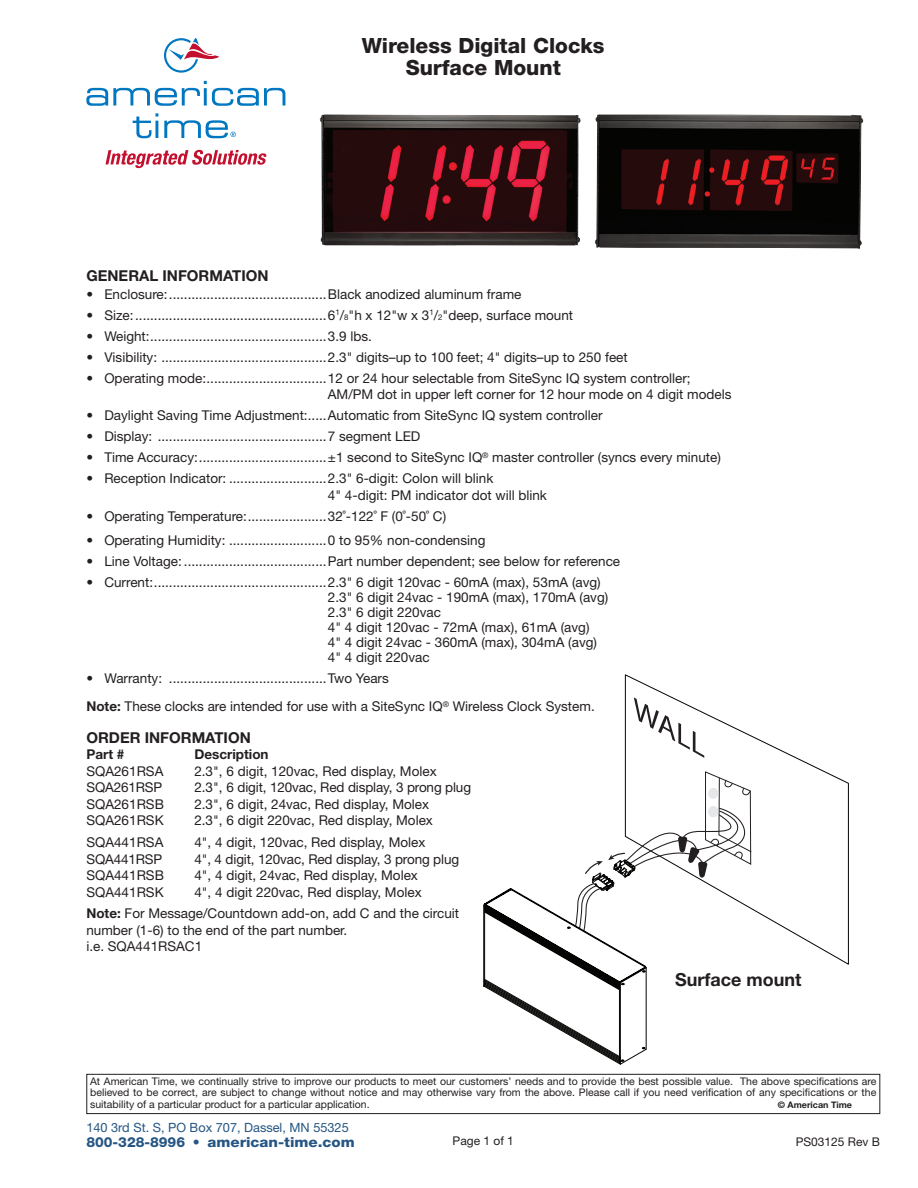
<style>
.page{position:relative;width:918px;height:1188px;background:#fff}
.page>*{position:absolute;margin:0;border:0;box-sizing:border-box;transform-origin:0 0}
.t1{font:800 21px/22.5px "Helvetica Neue LT Std";color:#231f20;text-align:center}
.t2{font:700 18px "Helvetica Neue LT Std";color:#231f20}
.t3{font:700 15px "Helvetica Neue LT Std";color:#231f20}
.t4{font:800 13.8px "Helvetica Neue LT Std";color:#255683}
.t5{font:13.5px/15px "Helvetica Neue LT Std";color:#231f20}
.t6{font:700 13.5px "Helvetica Neue LT Std";color:#231f20}
.t7{font:12.75px "Helvetica Neue LT Std";color:#255683}
.t8{font:12px "Helvetica Neue LT Std";color:#231f20}
.t9{font:10.5px/11.2px "Helvetica Neue LT Std";color:#231f20;text-align:justify}
.t10{font:700 9px "Helvetica Neue LT Std";color:#231f20}
.s1{font-size:7.8px}
.s2{font-weight:700}
.s3{font-weight:400}
</style>
<div class="page">
<svg style="left:164px;top:38px;width:55px;height:35px"></svg>
<svg style="left:86px;top:81px;width:199px;height:25px"></svg>
<svg style="left:133px;top:113px;width:25px;height:25px"></svg>
<svg style="left:106px;top:150px;width:161px;height:18px"></svg>
<svg style="left:164px;top:120px;width:72px;height:18px"></svg>
<img style="left:320px;top:114px;width:261px;height:132px">
<svg style="left:625px;top:675px;width:224px;height:290px"></svg>
<svg style="left:634px;top:697px;width:70px;height:61px"></svg>
<svg style="left:483px;top:771px;width:274px;height:294px"></svg>
<div style="left:86px;top:1074px;width:794px;height:40px;border:1px solid #231f20"></div>
<img style="left:595px;top:114px;width:268px;height:135px">
<h1 class="t1" style="left:362px;top:34px;width:244px">Wireless Digital Clocks<br>Surface Mount</h1>
<p class="t3" style="left:86px;top:266px;width:184px">GENERAL INFORMATION</p>
<p class="t5" style="left:86px;top:286px;width:437px">• Enclosure:..........................................Black anodized aluminum frame</p>
<p class="t5" style="left:86px;top:307px;width:488px">• Size:...................................................6<sup>1</sup>/<span class="s1">8</span>"h x 12"w x 3<sup>1</sup>/<span class="s1">2</span>"deep, surface mount</p>
<p class="t5" style="left:86px;top:328px;width:287px">• Weight:...............................................3.9 lbs.</p>
<p class="t5" style="left:86px;top:349px;width:543px">• Visibility: ............................................2.3" digits–up to 100 feet; 4" digits–up to 250 feet</p>
<p class="t5" style="left:328px;top:369px;width:405px;line-height:16.5px;text-indent:-242px">• Operating mode:................................12 or 24 hour selectable from SiteSync IQ system controller;<br>AM/PM dot in upper left corner for 12 hour mode on 4 digit models</p>
<p class="t5" style="left:86px;top:408px;width:518px">• Daylight Saving Time Adjustment:.....Automatic from SiteSync IQ system controller</p>
<p class="t5" style="left:86px;top:429px;width:336px">• Display: .............................................7 segment LED</p>
<p class="t5" style="left:86px;top:450px;width:636px">• Time Accuracy:..................................±1 second to SiteSync IQ<sup>®</sup> master controller (syncs every minute)</p>
<p class="t5" style="left:328px;top:470px;width:221px;line-height:16.5px;text-indent:-242px">• Reception Indicator: ..........................2.3" 6-digit: Colon will blink<br>4" 4-digit: PM indicator dot will blink</p>
<p class="t5" style="left:86px;top:508px;width:361px">• Operating Temperature:.....................32˚-122˚ F (0˚-50˚ C)</p>
<p class="t5" style="left:86px;top:532px;width:401px">• Operating Humidity: ..........................0 to 95% non-condensing</p>
<p class="t5" style="left:86px;top:553px;width:535px">• Line Voltage: ......................................Part number dependent; see below for reference</p>
<p class="t5" style="left:328px;top:574px;width:282px;text-indent:-242px">• Current:..............................................2.3" 6 digit 120vac - 60mA (max), 53mA (avg)<br>2.3" 6 digit 24vac - 190mA (max), 170mA (avg)<br>2.3" 6 digit 220vac<br>4" 4 digit 120vac - 72mA (max), 61mA (avg)<br>4" 4 digit 24vac - 360mA (max), 304mA (avg)<br>4" 4 digit 220vac</p>
<p class="t5" style="left:86px;top:664px;width:510px;line-height:28.5px">• Warranty: ..........................................Two Years<br><span class="s2">Note:</span> These clocks are intended for use with a SiteSync IQ<sup>®</sup> Wireless Clock System.</p>
<p class="t3" style="left:86px;top:728px;width:166px">ORDER INFORMATION</p>
<p class="t6" style="left:86px;top:746px;width:40px">Part #</p>
<p class="t6" style="left:194px;top:746px;width:76px">Description</p>
<p class="t5" style="left:86px;top:763px;width:79px">SQA261RSA</p>
<p class="t5" style="left:194px;top:763px;width:244px">2.3", 6 digit, 120vac, Red display, Molex</p>
<p class="t5" style="left:86px;top:780px;width:77px">SQA261RSP</p>
<p class="t5" style="left:194px;top:780px;width:278px">2.3", 6 digit, 120vac, Red display, 3 prong plug</p>
<p class="t5" style="left:86px;top:796px;width:79px">SQA261RSB</p>
<p class="t5" style="left:194px;top:796px;width:236px">2.3", 6 digit, 24vac, Red display, Molex</p>
<p class="t5" style="left:86px;top:813px;width:79px">SQA261RSK</p>
<p class="t5" style="left:194px;top:813px;width:240px">2.3", 6 digit 220vac, Red display, Molex</p>
<p class="t5" style="left:86px;top:835px;width:79px">SQA441RSA</p>
<p class="t5" style="left:194px;top:835px;width:233px">4", 4 digit, 120vac, Red display, Molex</p>
<p class="t5" style="left:86px;top:851px;width:77px">SQA441RSP</p>
<p class="t5" style="left:194px;top:851px;width:266px">4", 4 digit, 120vac, Red display, 3 prong plug</p>
<p class="t5" style="left:86px;top:868px;width:79px">SQA441RSB</p>
<p class="t5" style="left:194px;top:868px;width:225px">4", 4 digit, 24vac, Red display, Molex</p>
<p class="t5" style="left:86px;top:884px;width:79px">SQA441RSK</p>
<p class="t5" style="left:86px;top:881px;width:374px;line-height:21.9px;text-indent:108px">4", 4 digit 220vac, Red display, Molex<br><span class="s2">Note:</span> For Message/Countdown add-on, add C and the circuit</p>
<p class="t5" style="left:86px;top:922px;width:262px;line-height:16.5px">number (1-6) to the end of the part number. i.e. SQA441RSAC1</p>
<h2 class="t2" style="left:675px;top:969px;width:128px">Surface mount</h2>
<p class="t9" style="left:90px;top:1076px;width:788px">At American Time, we continually strive to improve our products to meet our customers’ needs and to provide the best possible value. The above specifications are believed to be correct, are subject to change without notice and may otherwise vary from the above. Please call if you need verification of any specifications or the suitability of a particular product for a particular application.</p>
<p class="t10" style="left:778px;top:1099px;width:76px">© American Time</p>
<p class="t7" style="left:86px;top:1120px;width:264px">140 3rd St. S, PO Box 707, Dassel, MN 55325</p>
<p class="t4" style="left:86px;top:1134px;width:270px">800-328-8996 <span class="s3">•</span> american-time.com</p>
<p class="t8" style="left:453px;top:1134px;width:63px">Page 1 of 1</p>
<p class="t8" style="left:796px;top:1134px;width:86px">PS03125 Rev B</p>
</div>
